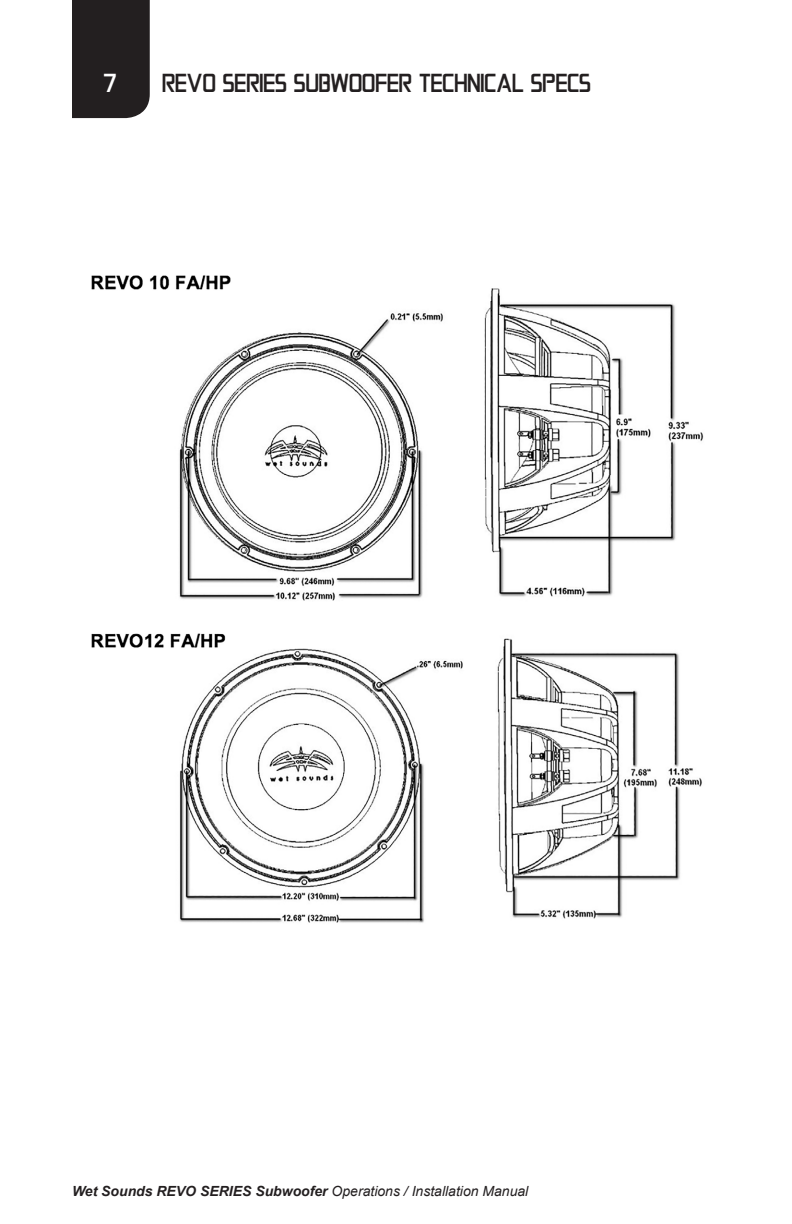
<style>
.page{position:relative;width:792px;height:1224px;background:#fff}
.page>*{position:absolute;margin:0;border:0;box-sizing:border-box;transform-origin:0 0}
.t1{font:28px "Conviction";color:#231f20}
.t2{font:28px "Conviction";color:#fff}
.t3{font:italic 14px "Arial";color:#231f20}
.s1{font-weight:700}
</style>
<div class="page">
<div style="left:72px;top:0;width:78px;height:118px;background:#231f20"></div>
<img style="left:91px;top:275px;width:613px;height:648px">
<p class="t2" style="left:104px;top:68px;width:15px">7</p>
<p class="t1" style="left:163px;top:68px;width:431px">REVO SERIES SUBWOOFER TECHNICAL SPECS</p>
<p class="t3" style="left:72px;top:1182px;width:458px"><span class="s1">Wet Sounds REVO SERIES Subwoofer</span> Operations / Installation Manual</p>
</div>
